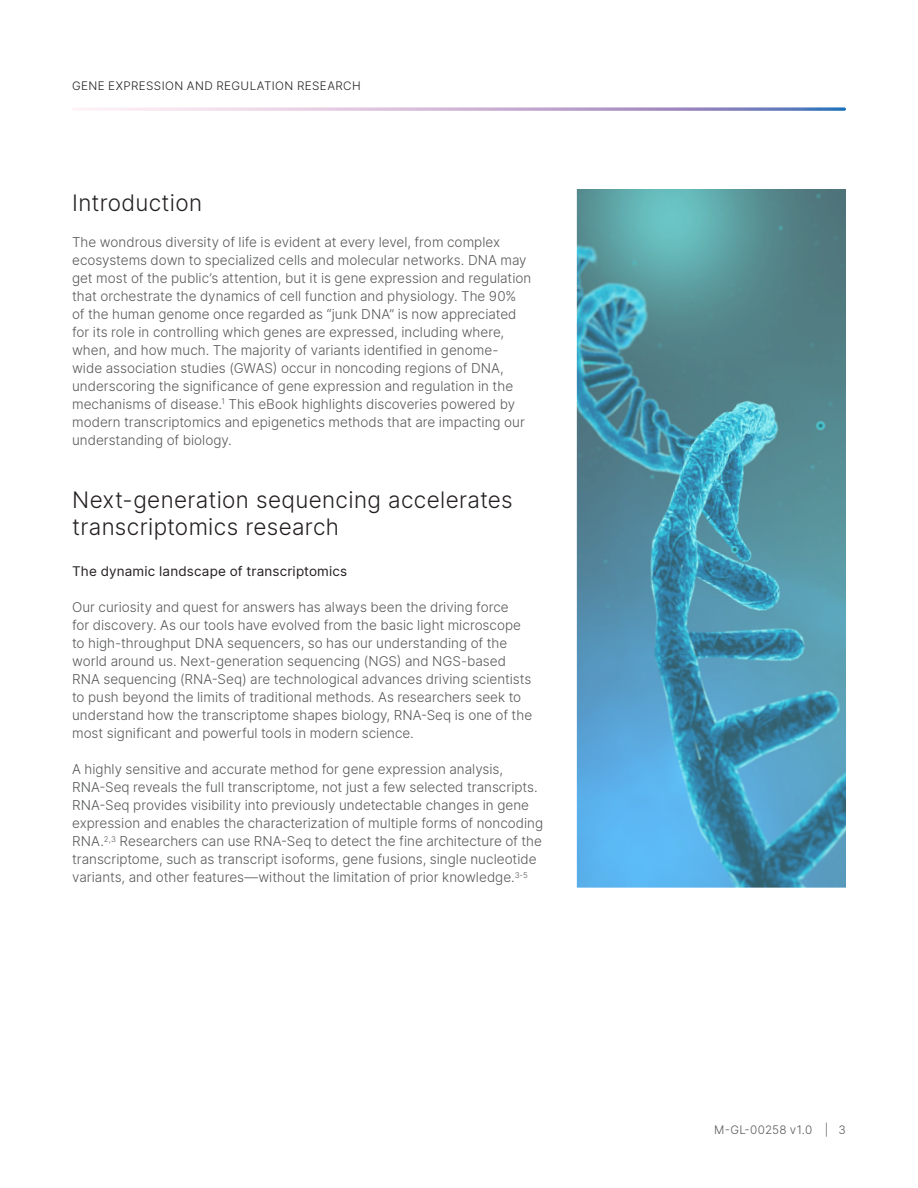
<style>
.page{position:relative;width:918px;height:1188px;background:#fff}
.page>*{position:absolute;margin:0;border:0;box-sizing:border-box;transform-origin:0 0}
.A-Head{font:300 22.5px/27px "Inter";letter-spacing:.015em;color:#231f20}
.Body_Copy{font:300 13.5px/18px "Inter";color:#57585a}
.C-Head{font:13.5px "Inter";letter-spacing:.015em;color:#231f20}
.t1{font:300 11.7px "Inter";letter-spacing:.04em;color:#231f20}
.t2{font:300 11.7px "Inter";letter-spacing:.025em;color:#57585a}
</style>
<div class="page">
<svg style="left:72px;top:107px;width:774px;height:4px;background:#cabfdc"></svg>
<img style="left:577px;top:189px;width:269px;height:699px">
<p class="t1" style="left:72px;top:77px;width:290px">GENE EXPRESSION AND REGULATION RESEARCH</p>
<p class="A-Head" style="left:72px;top:189px;width:132px">Introduction</p>
<p class="Body_Copy" style="left:72px;top:233px;width:461px">The wondrous diversity of life is evident at every level, from complex ecosystems down to specialized cells and molecular networks. DNA may get most of the public’s attention, but it is gene expression and regulation that orchestrate the dynamics of cell function and physiology. The 90% of the human genome once regarded as “junk DNA” is now appreciated for its role in controlling which genes are expressed, including where, when, and how much. The majority of variants identified in genome&shy;wide association studies (GWAS) occur in noncoding regions of DNA, underscoring the significance of gene expression and regulation in the mechanisms of disease.<sup>1</sup> This eBook highlights discoveries powered by modern transcriptomics and epigenetics methods that are impacting our understanding of biology.</p>
<p class="A-Head" style="left:72px;top:486px;width:442px">Next-generation sequencing accelerates transcriptomics research</p>
<p class="C-Head" style="left:72px;top:561px;width:277px">The dynamic landscape of transcriptomics</p>
<p class="Body_Copy" style="left:72px;top:598px;width:462px">Our curiosity and quest for answers has always been the driving force<br>for discovery. As our tools have evolved from the basic light microscope to high-throughput DNA sequencers, so has our understanding of the world around us. Next-generation sequencing (NGS) and NGS-based RNA sequencing (RNA-Seq) are technological advances driving scientists to push beyond the limits of traditional methods. As researchers seek to understand how the transcriptome shapes biology, RNA-Seq is one of the most significant and powerful tools in modern science.</p>
<p class="Body_Copy" style="left:72px;top:760px;width:473px">A highly sensitive and accurate method for gene expression analysis, RNA-Seq reveals the full transcriptome, not just a few selected transcripts.<br>RNA-Seq provides visibility into previously undetectable changes in gene expression and enables the characterization of multiple forms of noncoding RNA.<sup>2,3</sup> Researchers can use RNA-Seq to detect the fine architecture of the transcriptome, such as transcript isoforms, gene fusions, single nucleotide variants, and other features—without the limitation of prior knowledge.<sup>3-5</sup></p>
<p class="t2" style="left:714px;top:1121px;width:133px">M-GL-00258 v1.0 | 3</p>
</div>
